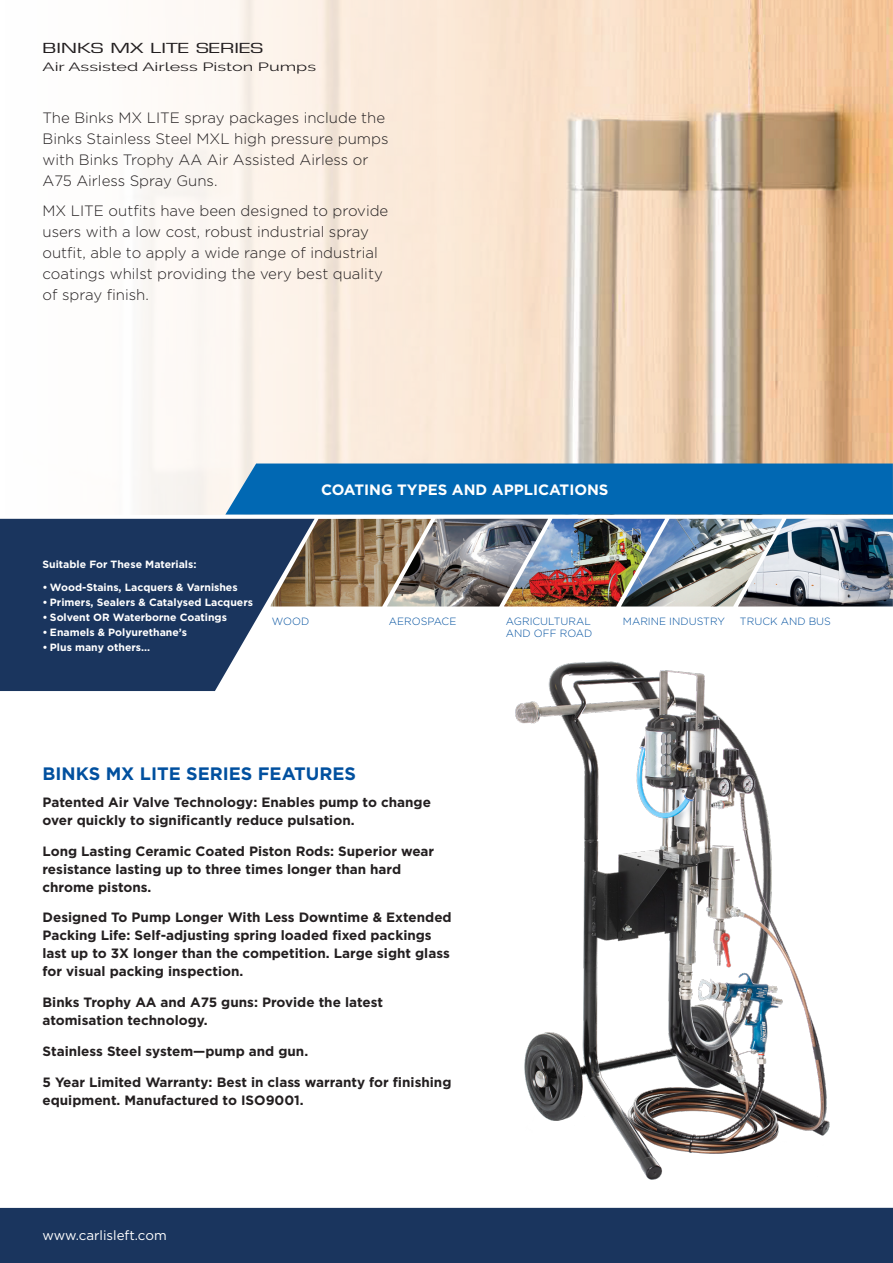
<style>
.page{position:relative;width:893px;height:1263px;background:#fff}
.page>*{position:absolute;margin:0;border:0;box-sizing:border-box;transform-origin:0 0}
.t1{font:700 18px "Gotham";color:#01509f}
.t2{font:300 15px/21px "Gotham";color:#231f20}
.t3{font:700 15px "Gotham";color:#fff}
.markets{font:700 13.5px/18px "Gotham";color:#231f20}
.t4{font:13.5px "Eurostile";color:#231f20;scale:1.5 1}
.t5{font:13.35px "Gotham";color:#fff}
.t6{font:12px "Raleway";color:#231f20;scale:1.5 1}
.markets-2{font:700 10.5px "Gotham";color:#fff}
.t7{font:300 10.5px/12px "Gotham";color:#01509f}
</style>
<div class="page">
<svg style="left:141px;top:0;width:752px;height:514px"></svg>
<div style="left:0;top:1208px;width:893px;height:55px;background:#1a355e"></div>
<svg style="left:0;top:519px;width:315px;height:172px;background:#395074"></svg>
<img style="left:225px;top:463px;width:668px;height:143px">
<img style="left:738px;top:519px;width:155px;height:87px">
<img style="left:515px;top:661px;width:315px;height:519px">
<p class="t4" style="left:43px;top:40px;width:149px">BINKS MX LITE SERIES</p>
<p class="t6" style="left:43px;top:60px;width:184px">Air Assisted Airless Piston Pumps</p>
<p class="t2" style="left:43px;top:107px;width:347px">The Binks MX LITE spray packages include the Binks Stainless Steel MXL high pressure pumps with Binks Trophy AA Air Assisted Airless or A75 Airless Spray Guns.</p>
<p class="t2" style="left:43px;top:200px;width:347px">MX LITE outfits have been designed to provide users with a low cost, robust industrial spray outfit, able to apply a wide range of industrial coatings whilst providing the very best quality of spray finish.</p>
<p class="t3" style="left:321px;top:481px;width:289px">COATING TYPES AND APPLICATIONS</p>
<p class="markets-2" style="left:43px;top:558px;width:155px">Suitable For These Materials:</p>
<p class="markets-2" style="left:43px;top:581px;width:197px">• Wood-Stains, Lacquers &amp; Varnishes</p>
<p class="markets-2" style="left:43px;top:596px;width:212px">• Primers, Sealers &amp; Catalysed Lacquers</p>
<p class="markets-2" style="left:43px;top:611px;width:186px">• Solvent OR Waterborne Coatings</p>
<p class="markets-2" style="left:43px;top:626px;width:146px">• Enamels &amp; Polyurethane’s</p>
<p class="markets-2" style="left:43px;top:641px;width:109px">• Plus many others...</p>
<p class="t7" style="left:272px;top:615px;width:39px">WOOD</p>
<p class="t7" style="left:389px;top:615px;width:69px">AEROSPACE</p>
<p class="t7" style="left:506px;top:615px;width:88px">AGRICULTURAL<br>AND OFF ROAD</p>
<p class="t7" style="left:623px;top:615px;width:103px">MARINE INDUSTRY</p>
<p class="t7" style="left:740px;top:615px;width:93px">TRUCK AND BUS</p>
<p class="t1" style="left:43px;top:763px;width:315px">BINKS MX LITE SERIES FEATURES</p>
<p class="markets" style="left:43px;top:793px;width:390px">Patented Air Valve Technology: Enables pump to change over quickly to significantly reduce pulsation.</p>
<p class="markets" style="left:43px;top:841px;width:393px">Long Lasting Ceramic Coated Piston Rods: Superior wear resistance lasting up to three times longer than hard chrome pistons.</p>
<p class="markets" style="left:43px;top:908px;width:411px">Designed To Pump Longer With Less Downtime &amp; Extended Packing Life: Self-adjusting spring loaded fixed packings last up to 3X longer than the competition. Large sight glass for visual packing inspection.</p>
<p class="markets" style="left:43px;top:993px;width:342px">Binks Trophy AA and A75 guns: Provide the latest atomisation technology.</p>
<p class="markets" style="left:43px;top:1042px;width:267px">Stainless Steel system—pump and gun.</p>
<p class="markets" style="left:43px;top:1072px;width:410px">5 Year Limited Warranty: Best in class warranty for finishing equipment. Manufactured to ISO9001.</p>
<p class="t5" style="left:43px;top:1228px;width:126px">www.carlisleft.com</p>
</div>
